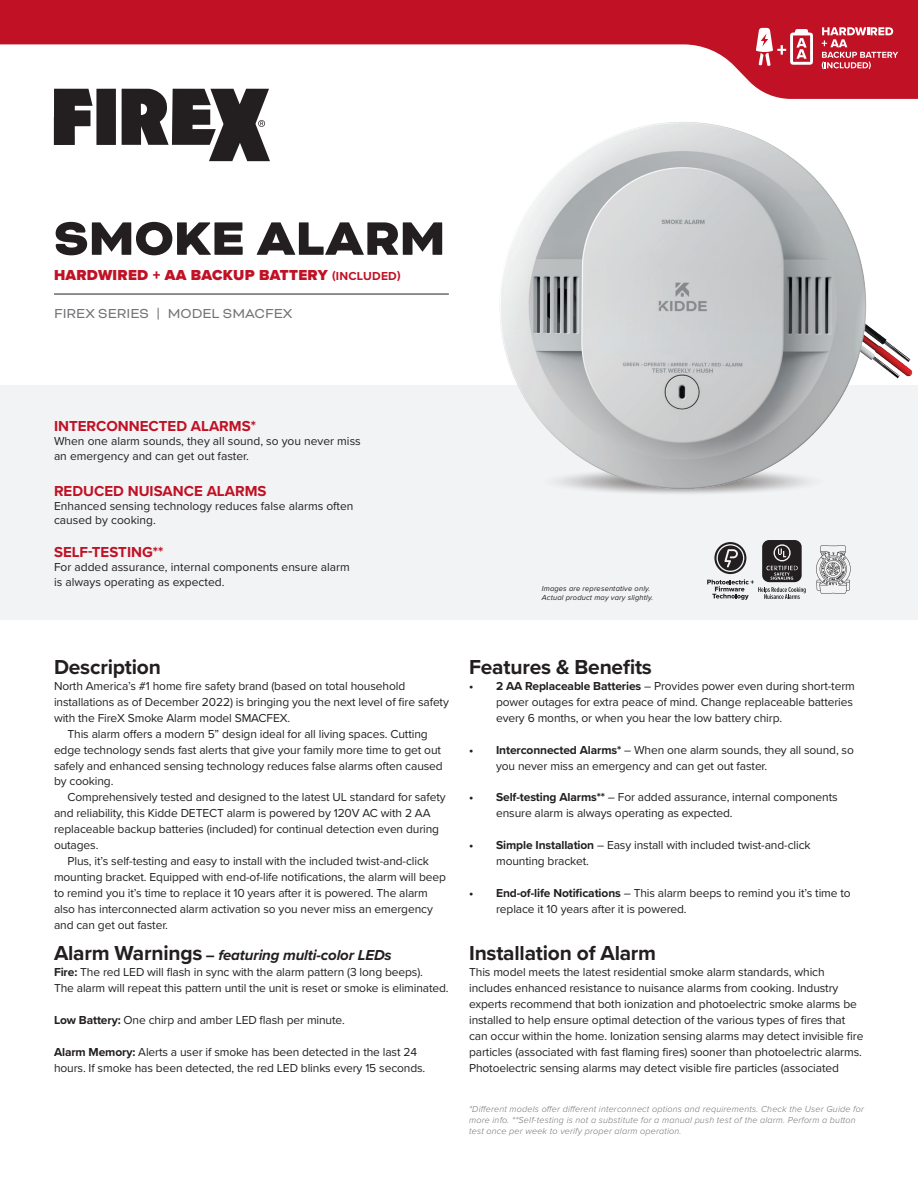
<style>
.page{position:relative;width:918px;height:1188px;background:#fff}
.page>*{position:absolute;margin:0;border:0;box-sizing:border-box;transform-origin:0 0}
.t1{font:900 54px "Bicyclette";color:#231f20}
.t2{font:700 21px "Proxima Nova";letter-spacing:-.01em;color:#231f20}
.t3{font:700 15px "Proxima Nova";color:#c01125}
.t4{font:italic 700 15px "Proxima Nova";letter-spacing:-.01em;color:#231f20}
.t5{font:900 15px "Proxima Nova";letter-spacing:.02em;color:#c01125}
.t6{font:15px "Bicyclette";color:#727477}
.t7{font:12px/15.9px "Proxima Nova";letter-spacing:-.01em;color:#231f20}
.t8{font:italic 300 9px/10.8px "Proxima Nova";letter-spacing:.02em;color:#727477}
.t9{font:italic 7.5px/9px "Proxima Nova";letter-spacing:.02em;color:#231f20}
.s1{font-weight:700;font-size:12px}
.s2{font-style:normal;font-size:21px}
.s3{font-style:normal}
.s4{font-weight:700}
</style>
<div class="page">
<div style="left:0;top:385px;width:918px;height:234px;background:#f2f3f4"></div>
<svg style="left:0;top:0;width:918px;height:99px;fill:#c01125"></svg>
<hr style="left:54px;top:294px;width:395px;height:1px;background:#231f20">
<img style="left:403px;top:122px;width:510px;height:372px">
<svg style="left:822px;top:27px;width:76px;height:42px"></svg>
<svg style="left:756px;top:28px;width:57px;height:38px"></svg>
<svg style="left:54px;top:89px;width:62px;height:56px"></svg>
<svg style="left:122px;top:89px;width:148px;height:72px"></svg>
<svg style="left:816px;top:545px;width:35px;height:49px"></svg>
<svg style="left:707px;top:540px;width:99px;height:60px"></svg>
<p class="t1" style="left:54px;top:207px;width:393px">SMOKE ALARM</p>
<p class="t5" style="left:54px;top:264px;width:348px">HARDWIRED + AA BACKUP BATTERY <span class="s1">(INCLUDED)</span></p>
<p class="t6" style="left:54px;top:305px;width:240px">FIREX SERIES | MODEL SMACFEX</p>
<p class="t3" style="left:54px;top:415px;width:204px">INTERCONNECTED ALARMS*</p>
<p class="t7" style="left:54px;top:433px;width:308px;line-height:14.4px">When one alarm sounds, they all sound, so you never miss an emergency and can get out faster.</p>
<p class="t3" style="left:54px;top:479px;width:214px">REDUCED NUISANCE ALARMS</p>
<p class="t7" style="left:54px;top:498px;width:301px;line-height:14.4px">Enhanced sensing technology reduces false alarms often caused by cooking.</p>
<p class="t3" style="left:54px;top:541px;width:111px">SELF-TESTING**</p>
<p class="t7" style="left:54px;top:559px;width:297px;line-height:14.4px">For added assurance, internal components ensure alarm is always operating as expected.</p>
<p class="t9" style="left:542px;top:584px;width:113px">Images are representative only.<br>Actual product may vary slightly.</p>
<p class="t2" style="left:54px;top:651px;width:108px">Description</p>
<p class="t7" style="left:54px;top:678px;width:396px">North America’s #1 home fire safety brand (based on total household installations as of December 2022) is bringing you the next level of fire safety with the FireX Smoke Alarm model SMACFEX.</p>
<p class="t7" style="left:54px;top:725px;width:390px;text-indent:14px">This alarm offers a modern 5” design ideal for all living spaces. Cutting edge technology sends fast alerts that give your family more time to get out safely and enhanced sensing technology reduces false alarms often caused by cooking.</p>
<p class="t7" style="left:54px;top:789px;width:393px;text-indent:14px">Comprehensively tested and designed to the latest UL standard for safety and reliability, this Kidde DETECT alarm is powered by 120V AC with 2 AA replaceable backup batteries (included) for continual detection even during outages.</p>
<p class="t7" style="left:54px;top:852px;width:393px;text-indent:14px">Plus, it’s self-testing and easy to install with the included twist-and-click mounting bracket. Equipped with end-of-life notifications, the alarm will beep to remind you it’s time to replace it 10 years after it is powered. The alarm also has interconnected alarm activation so you never miss an emergency and can get out faster.</p>
<p class="t4" style="left:54px;top:944px;width:339px"><span class="s2">Alarm Warnings</span> <span class="s3">–</span> featuring multi-color LEDs</p>
<p class="t7" style="left:54px;top:964px;width:396px"><span class="s4">Fire:</span> The red LED will flash in sync with the alarm pattern (3 long beeps).<br>The alarm will repeat this pattern until the unit is reset or smoke is eliminated.</p>
<p class="t7" style="left:54px;top:1011px;width:292px"><span class="s4">Low Battery:</span> One chirp and amber LED flash per minute.</p>
<p class="t7" style="left:54px;top:1043px;width:373px"><span class="s4">Alarm Memory:</span> Alerts a user if smoke has been detected in the last 24 hours. If smoke has been detected, the red LED blinks every 15 seconds.</p>
<p class="t2" style="left:469px;top:651px;width:184px">Features &amp; Benefits</p>
<p class="t7" style="left:496px;top:678px;width:360px;text-indent:-27px"><span class="s4">• 2 AA Replaceable Batteries</span> – Provides power even during short-term power outages for extra peace of mind. Change replaceable batteries every 6 months, or when you hear the low battery chirp.</p>
<p class="t7" style="left:496px;top:741px;width:359px;text-indent:-27px"><span class="s4">• Interconnected Alarms*</span> – When one alarm sounds, they all sound, so you never miss an emergency and can get out faster.</p>
<p class="t7" style="left:496px;top:789px;width:343px;text-indent:-27px"><span class="s4">• Self-testing Alarms**</span> – For added assurance, internal components ensure alarm is always operating as expected.</p>
<p class="t7" style="left:496px;top:837px;width:316px;text-indent:-27px"><span class="s4">• Simple Installation</span> – Easy install with included twist-and-click mounting bracket.</p>
<p class="t7" style="left:496px;top:884px;width:356px;text-indent:-27px"><span class="s4">• End-of-life Notifications</span> – This alarm beeps to remind you it’s time to replace it 10 years after it is powered.</p>
<p class="t2" style="left:469px;top:938px;width:189px">Installation of Alarm</p>
<p class="t7" style="left:469px;top:964px;width:396px">This model meets the latest residential smoke alarm standards, which includes enhanced resistance to nuisance alarms from cooking. Industry experts recommend that both ionization and photoelectric smoke alarms be installed to help ensure optimal detection of the various types of fires that can occur within the home. Ionization sensing alarms may detect invisible fire particles (associated with fast flaming fires) sooner than photoelectric alarms.<br>Photoelectric sensing alarms may detect visible fire particles (associated</p>
<p class="t8" style="left:469px;top:1104px;width:396px">*Different models offer different interconnect options and requirements. Check the User Guide for more info. **Self-testing is not a substitute for a manual push test of the alarm. Perform a button test once per week to verify proper alarm operation.</p>
</div>
